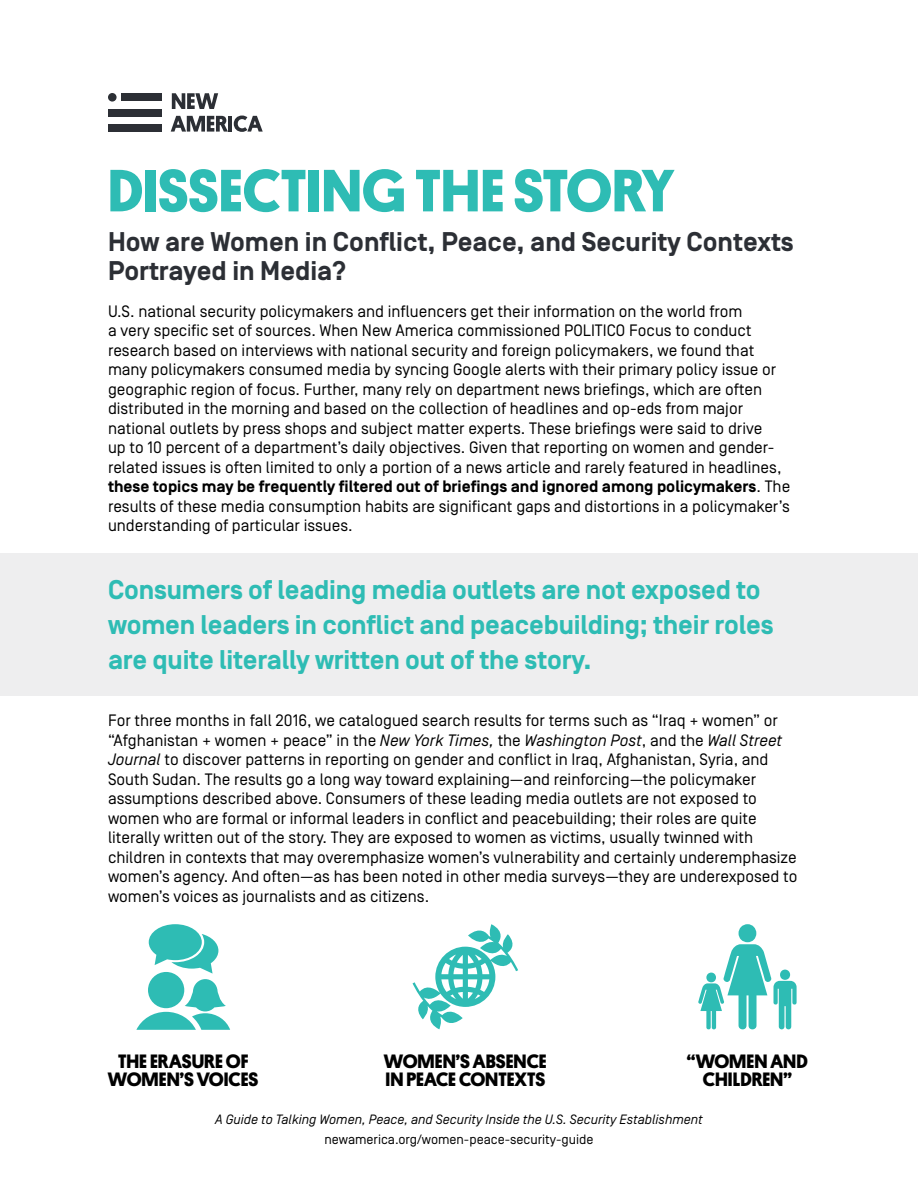
<style>
.page{position:relative;width:918px;height:1188px;background:#fff}
.page>*{position:absolute;margin:0;border:0;box-sizing:border-box;transform-origin:0 0}
.t1{font:700 60px "Platform";color:#2ebcb4}
.t2{font:700 27px/34.5px "Simplon BP";letter-spacing:-.005em;color:#2ebcb4}
.t3{font:700 27px/28.5px "Simplon BP";color:#2c2f35}
.t4{font:700 19.5px/18px "Platform";color:#000;text-align:center}
.t5{font:16.5px/19.5px "Simplon BP Regular";color:#000}
.t6{font:700 16.5px "Simplon BP";color:#000}
.t7{font:italic 13.5px "Simplon BP Regular";color:#000}
.t8{font:13.5px "Simplon BP Regular";color:#000}
.s1{font-family:"Simplon BP Regular";font-weight:400}
.s2{font-style:italic}
</style>
<div class="page">
<div style="left:0;top:553px;width:918px;height:143px;background:#eeeeef"></div>
<svg style="left:413px;top:924px;width:105px;height:105px"></svg>
<svg style="left:698px;top:924px;width:99px;height:105px"></svg>
<svg style="left:136px;top:924px;width:94px;height:106px"></svg>
<svg style="left:172px;top:93px;width:46px;height:16px"></svg>
<svg style="left:171px;top:116px;width:57px;height:16px"></svg>
<hr style="left:229px;top:116px;width:3px;height:16px;background:#2c2f35">
<svg style="left:234px;top:116px;width:29px;height:16px"></svg>
<div style="left:108px;top:124px;width:53px;height:8px;background:#2c2f35"></div>
<div style="left:108px;top:109px;width:53px;height:7px;background:#2c2f35"></div>
<div style="left:121px;top:93px;width:40px;height:8px;background:#2c2f35"></div>
<div style="left:108px;top:93px;width:9px;height:9px;background:#2c2f35;border-radius:50%"></div>
<h1 class="t1" style="left:108px;top:147px;width:567px">DISSECTING THE STORY</h1>
<h2 class="t3" style="left:108px;top:229px;width:687px">How are Women in Conflict, Peace, and Security Contexts<br>Portrayed in Media?</h2>
<p class="t5" style="left:108px;top:301px;width:675px">U.S. national security policymakers and influencers get their information on the world from<br>a very specific set of sources. When New America commissioned POLITICO Focus to conduct research based on interviews with national security and foreign policymakers, we found that many policymakers consumed media by syncing Google alerts with their primary policy issue or geographic region of focus. Further, many rely on department news briefings, which are often distributed in the morning and based on the collection of headlines and op-eds from major national outlets by press shops and subject matter experts. These briefings were said to drive up to 10 percent of a department’s daily objectives. Given that reporting on women and gender&shy;related issues is often limited to only a portion of a news article and rarely featured in headlines,</p>
<p class="t6" style="left:108px;top:477px;width:684px">these topics may be frequently filtered out of briefings and ignored among policymakers<span class="s1">. The</span></p>
<p class="t5" style="left:108px;top:496px;width:683px">results of these media consumption habits are significant gaps and distortions in a policymaker’s understanding of particular issues.</p>
<h2 class="t2" style="left:108px;top:574px;width:667px">Consumers of leading media outlets are not exposed to women leaders in conflict and peacebuilding; their roles are quite literally written out of the story.</h2>
<p class="t5" style="left:108px;top:711px;width:691px">For three months in fall 2016, we catalogued search results for terms such as “Iraq + women” or “Afghanistan + women + peace” in the <span class="s2">New York Times,</span> the <span class="s2">Washington Post</span>, and the <span class="s2">Wall Street Journal</span> to discover patterns in reporting on gender and conflict in Iraq, Afghanistan, Syria, and South Sudan. The results go a long way toward explaining—and reinforcing—the policymaker assumptions described above. Consumers of these leading media outlets are not exposed to women who are formal or informal leaders in conflict and peacebuilding; their roles are quite literally written out of the story. They are exposed to women as victims, usually twinned with children in contexts that may overemphasize women’s vulnerability and certainly underemphasize women’s agency. And often—as has been noted in other media surveys—they are underexposed to women’s voices as journalists and as citizens.</p>
<p class="t4" style="left:108px;top:1052px;width:152px">THE ERASURE OF<br>WOMEN’S VOICES</p>
<p class="t4" style="left:384px;top:1052px;width:164px;text-align:left">WOMEN’S ABSENCE<br>IN PEACE CONTEXTS</p>
<p class="t4" style="left:687px;top:1052px;width:123px">“WOMEN AND<br>CHILDREN”</p>
<p class="t7" style="left:215px;top:1112px;width:489px">A Guide to Talking Women, Peace, and Security Inside the U.S. Security Establishment</p>
<p class="t8" style="left:324px;top:1131px;width:271px">newamerica.org/women-peace-security-guide</p>
</div>
